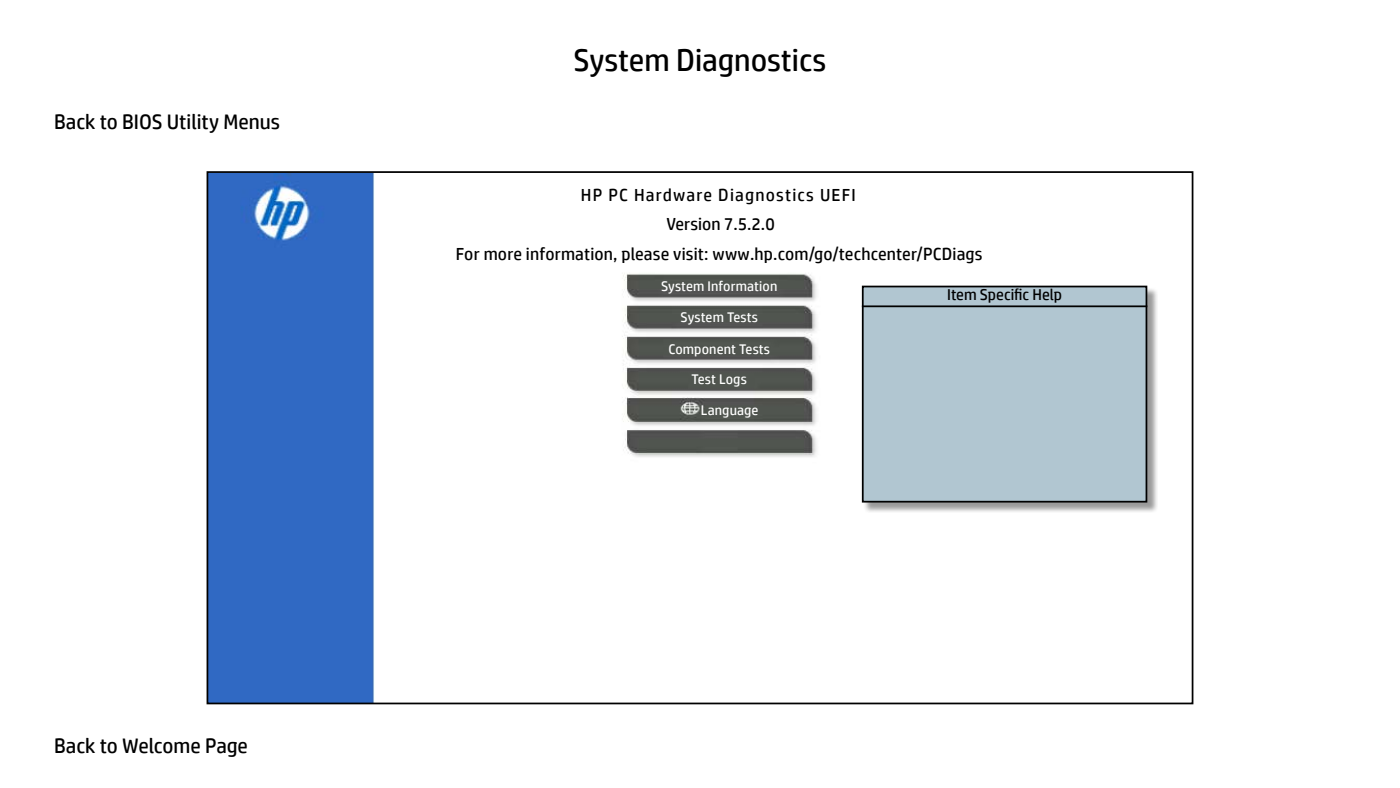
<style>
.page{position:relative;width:1400px;height:788px;background:#fff}
.page>*{position:absolute;margin:0;border:0;box-sizing:border-box;transform-origin:0 0}
.t1{font:31.5px "HP Simplified";color:#000}
.t2{font:21px "HP Simplified";color:#000}
.t3{font:17.5px "HP Simplified";letter-spacing:.01em;color:#000}
.t4{font:17.5px "HP Simplified";letter-spacing:.07em;color:#000}
.t5{font:15.75px "HP Simplified";color:#000}
.t6{font:14px/30.6px "HP Simplified";letter-spacing:.01em;color:#fff;text-align:center}
</style>
<div class="page">
<img style="left:210px;top:174px;width:938px;height:527px">
<div style="left:863px;top:287px;width:295px;height:226px;background:#000;opacity:.4"></div>
<div style="left:863px;top:286px;width:283px;height:215px;background:#b1c6d1"></div>
<div style="left:862px;top:285px;width:285px;height:217px;border:2px solid #000"></div>
<hr style="left:862px;top:305px;width:285px;height:2px;background:#000">
<p class="t2" style="left:54px;top:108px;width:227px">Back to BIOS Utility Menus</p>
<p class="t2" style="left:54px;top:731px;width:195px">Back to Welcome Page</p>
<h1 class="t1" style="left:574px;top:40px;width:254px">System Diagnostics</h1>
<p class="t4" style="left:581px;top:183px;width:276px">HP PC Hardware Diagnostics UEFI</p>
<p class="t3" style="left:666px;top:213px;width:110px">Version 7.5.2.0</p>
<p class="t3" style="left:456px;top:243px;width:528px">For more information, please visit: www.hp.com/go/techcenter/PCDiags</p>
<p class="t6" style="left:661px;top:270px;width:118px">System Information</p>
<p class="t6" style="left:681px;top:302px;width:79px">System Tests</p>
<p class="t6" style="left:668px;top:333px;width:103px">Component Tests<br>Test Logs</p>
<p class="t6" style="left:701px;top:394px;width:59px">Language</p>
<p class="t5" style="left:947px;top:284px;width:116px">Item Specific Help</p>
</div>
